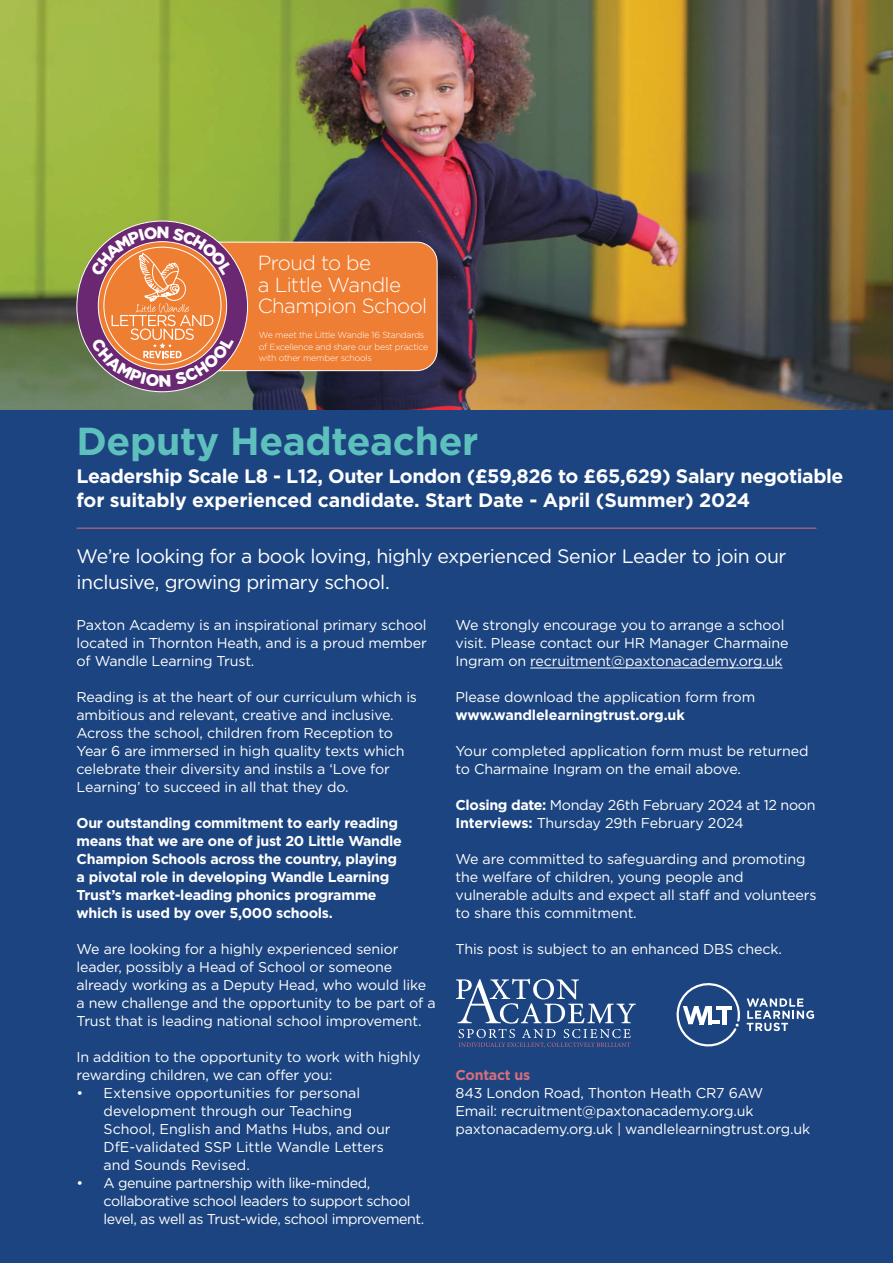
<style>
.page{position:relative;width:893px;height:1263px;background:#1c4480}
.page>*{position:absolute;margin:0;border:0;box-sizing:border-box;transform-origin:0 0}
.t1{font:700 39px "Gotham";letter-spacing:-.01em;color:#5ec0bd}
.t2{font:300 20.4px/21.8px "Gotham";letter-spacing:-.03em;color:#fff}
.t3{font:700 19.5px/24px "Gotham";letter-spacing:-.02em;color:#fff}
.t4{font:19.5px/25.5px "Gotham";letter-spacing:-.025em;color:#fff}
.t5{font:14.25px/18px "Gotham";letter-spacing:-.01em;color:#fff}
.t6{font:700 14.25px/18px "Gotham";letter-spacing:-.02em;color:#fff}
.t7{font:14.25px/18px "Gotham";letter-spacing:-.03em;color:#fff}
.t8{font:700 14.25px "Gotham";letter-spacing:-.02em;color:#d56f7b}
.t9{font:300 8.85px/11.6px "Gotham";letter-spacing:-.03em;color:#fff}
.s1{font-weight:700}
</style>
<div class="page">
<hr style="left:530px;top:668px;width:253px;height:1px;background:#fff">
<svg style="left:456px;top:979px;width:180px;height:68px"></svg>
<img style="left:0;top:0;width:893px;height:409px">
<hr style="left:77px;top:528px;width:739px;height:1px;background:#d56f7b">
<svg style="left:676px;top:983px;width:138px;height:64px"></svg>
<div style="left:137px;top:242px;width:300px;height:129px;background:#ee7e33;border-radius:20px"></div>
<div style="left:137px;top:242px;width:300px;height:129px;border:1px solid #fff;border-radius:20px"></div>
<div style="left:77px;top:221px;width:171px;height:171px;background:#6a2772;border-radius:50%"></div>
<svg style="left:90px;top:226px;width:144px;height:160px"></svg>
<h2 class="t2" style="left:258px;top:251px;width:171px">Proud to be<br>a Little Wandle<br>Champion School</h2>
<p class="t9" style="left:259px;top:329px;width:171px">We meet the Little Wandle 16 Standards of Excellence and share our best practice with other member schools</p>
<h1 class="t1" style="left:77px;top:415px;width:404px">Deputy Headteacher</h1>
<h3 class="t3" style="left:77px;top:464px;width:768px">Leadership Scale L8 - L12, Outer London (£59,826 to £65,629) Salary negotiable for suitably experienced candidate. Start Date - April (Summer) 2024</h3>
<h3 class="t4" style="left:77px;top:543px;width:711px">We’re looking for a book loving, highly experienced Senior Leader to join our inclusive, growing primary school.</h3>
<p class="t5" style="left:77px;top:616px;width:352px;text-align:justify">Paxton Academy is an inspirational primary school located in Thornton Heath, and is a proud member of Wandle Learning Trust.</p>
<p class="t5" style="left:77px;top:688px;width:342px">Reading is at the heart of our curriculum which is ambitious and relevant, creative and inclusive.<br>Across the school, children from Reception to Year 6 are immersed in high quality texts which celebrate their diversity and instils a ‘Love for Learning’ to succeed in all that they do.</p>
<p class="t6" style="left:77px;top:814px;width:327px">Our outstanding commitment to early reading means that we are one of just 20 Little Wandle Champion Schools across the country, playing a pivotal role in developing Wandle Learning Trust’s market-leading phonics programme which is used by over 5,000 schools.</p>
<p class="t5" style="left:77px;top:940px;width:361px">We are looking for a highly experienced senior leader, possibly a Head of School or someone already working as a Deputy Head, who would like a new challenge and the opportunity to be part of a Trust that is leading national school improvement.</p>
<p class="t5" style="left:77px;top:1048px;width:345px">In addition to the opportunity to work with highly rewarding children, we can offer you:</p>
<p class="t5" style="left:104px;top:1084px;width:289px;text-indent:-27px">• Extensive opportunities for personal development through our Teaching School, English and Maths Hubs, and our DfE-validated SSP Little Wandle Letters and Sounds Revised.</p>
<p class="t7" style="left:104px;top:1174px;width:322px;text-indent:-27px">• A genuine partnership with like-minded, collaborative school leaders to support school level, as well as Trust-wide, school improvement.</p>
<p class="t5" style="left:455px;top:616px;width:335px">We strongly encourage you to arrange a school visit. Please contact our HR Manager Charmaine<br>Ingram on recruitment@paxtonacademy.org.uk</p>
<p class="t5" style="left:455px;top:688px;width:301px">Please download the application form from</p>
<p class="t6" style="left:455px;top:706px;width:231px">www.wandlelearningtrust.org.uk</p>
<p class="t5" style="left:455px;top:742px;width:355px">Your completed application form must be returned to Charmaine Ingram on the email above.</p>
<p class="t5" style="left:455px;top:796px;width:361px"><span class="s1">Closing date:</span> Monday 26th February 2024 at 12 noon<br><span class="s1">Interviews:</span> Thursday 29th February 2024</p>
<p class="t5" style="left:455px;top:850px;width:362px">We are committed to safeguarding and promoting the welfare of children, young people and vulnerable adults and expect all staff and volunteers to share this commitment.</p>
<p class="t5" style="left:455px;top:940px;width:328px">This post is subject to an enhanced DBS check.</p>
<p class="t8" style="left:455px;top:1065px;width:76px">Contact us</p>
<p class="t5" style="left:455px;top:1084px;width:356px">843 London Road, Thonton Heath CR7 6AW<br>Email: recruitment@paxtonacademy.org.uk paxtonacademy.org.uk | wandlelearningtrust.org.uk</p>
</div>
